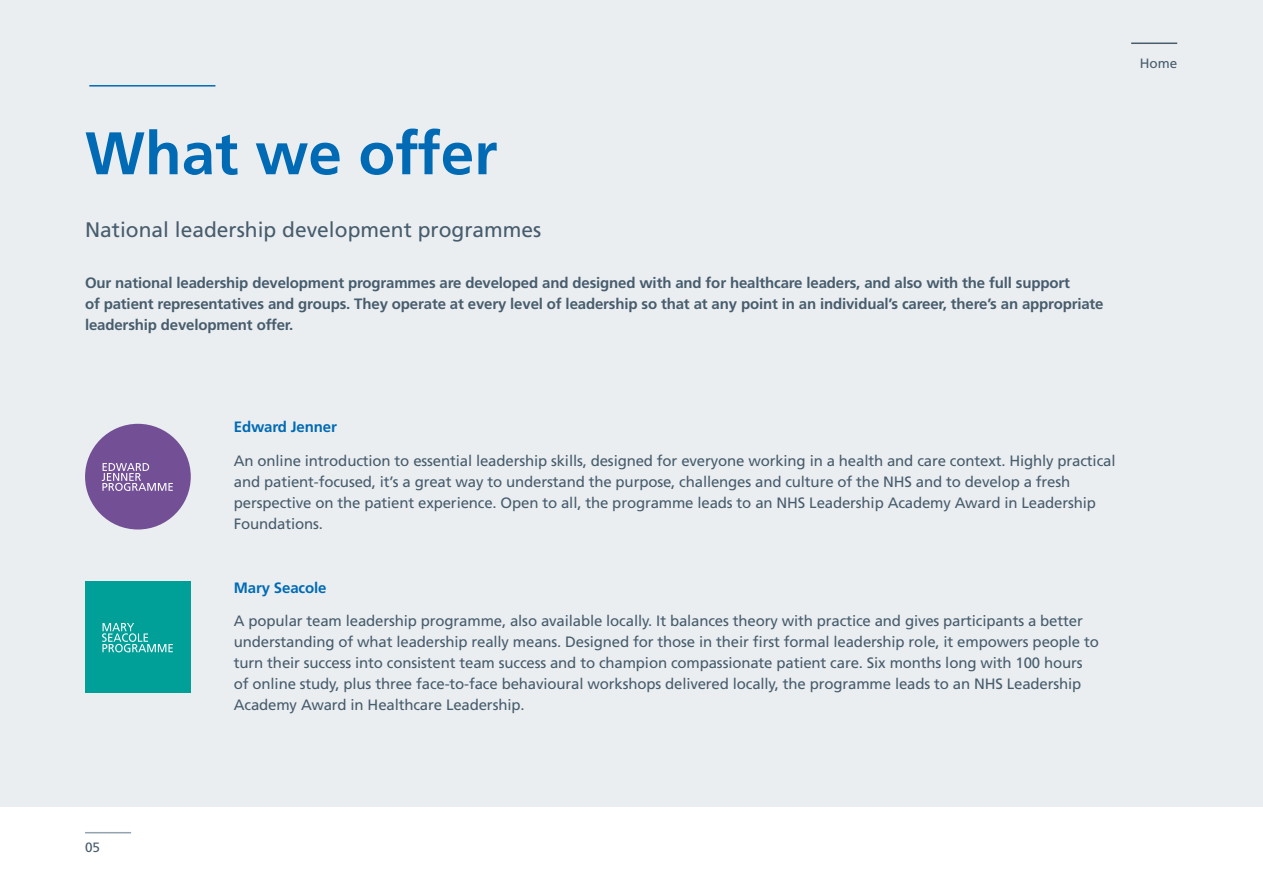
<style>
.page{position:relative;width:1263px;height:893px;background:#eaeef0}
.page>*{position:absolute;margin:0;border:0;box-sizing:border-box;transform-origin:0 0}
.t1{font:700 60px "Frutiger";color:#006ab4}
.t2{font:21px "Frutiger";color:#475c6d}
.t3{font:15px/21px "Frutiger";letter-spacing:-.01em;color:#475c6d}
.t4{font:700 15px/21px "Frutiger";letter-spacing:-.01em;color:#475c6d}
.t5{font:700 15px "Frutiger";letter-spacing:-.01em;color:#006ab4}
.t6{font:13.5px "Frutiger";color:#475c6d}
</style>
<div class="page">
<div style="left:0;top:808px;width:1263px;height:85px;background:#fff"></div>
<hr style="left:85px;top:832px;width:46px;height:1px;background:#95a3ae">
<hr style="left:89px;top:85px;width:126px;height:2px;background:#006ab4">
<hr style="left:1131px;top:43px;width:46px;height:1px;background:#475c6d">
<div style="left:85px;top:581px;width:106px;height:112px;background:#009f98"></div>
<svg style="left:102px;top:623px;width:71px;height:29px"></svg>
<div style="left:85px;top:424px;width:106px;height:105px;background:#735095;border-radius:50%"></div>
<svg style="left:102px;top:463px;width:71px;height:28px"></svg>
<h1 class="t1" style="left:85px;top:118px;width:414px">What we offer</h1>
<h2 class="t2" style="left:85px;top:218px;width:458px">National leadership development programmes</h2>
<p class="t4" style="left:85px;top:272px;width:1020px">Our national leadership development programmes are developed and designed with and for healthcare leaders, and also with the full support<br>of patient representatives and groups. They operate at every level of leadership so that at any point in an individual’s career, there’s an appropriate leadership development offer.</p>
<p class="t6" style="left:1140px;top:55px;width:39px">Home</p>
<p class="t5" style="left:234px;top:418px;width:104px">Edward Jenner</p>
<p class="t3" style="left:234px;top:450px;width:883px">An online introduction to essential leadership skills, designed for everyone working in a health and care context. Highly practical and patient-focused, it’s a great way to understand the purpose, challenges and culture of the NHS and to develop a fresh perspective on the patient experience. Open to all, the programme leads to an NHS Leadership Academy Award in Leadership Foundations.</p>
<p class="t5" style="left:234px;top:578px;width:94px">Mary Seacole</p>
<p class="t3" style="left:234px;top:610px;width:866px">A popular team leadership programme, also available locally. It balances theory with practice and gives participants a better understanding of what leadership really means. Designed for those in their first formal leadership role, it empowers people to turn their success into consistent team success and to champion compassionate patient care. Six months long with 100 hours of online study, plus three face-to-face behavioural workshops delivered locally, the programme leads to an NHS Leadership Academy Award in Healthcare Leadership.</p>
<p class="t6" style="left:85px;top:840px;width:17px">05</p>
</div>
